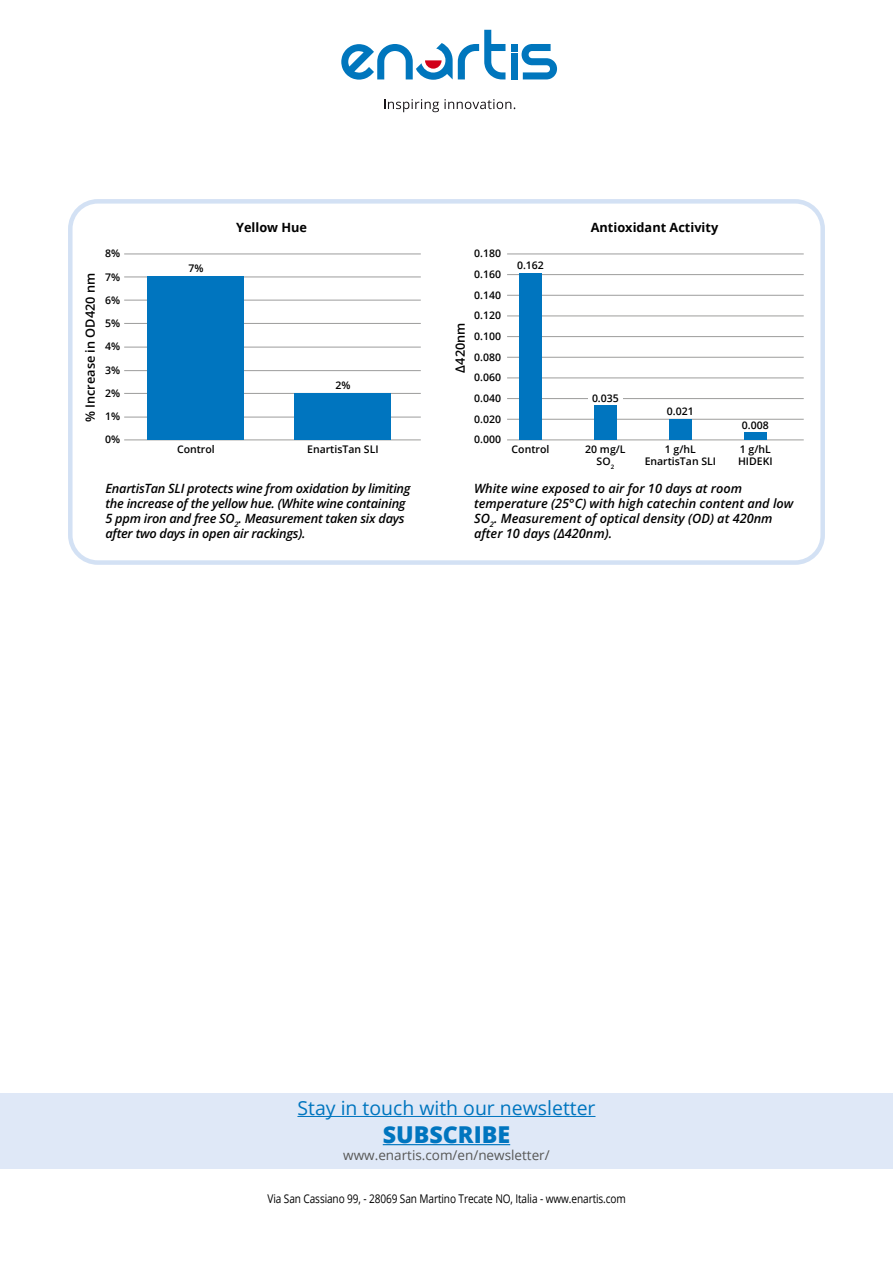
<style>
.page{position:relative;width:893px;height:1263px;background:#fff}
.page>*{position:absolute;margin:0;border:0;box-sizing:border-box;transform-origin:0 0}
.t1{font:800 23.25px "Open Sans";color:#0075bf}
.t2{font:19.5px "Open Sans";color:#0075bf}
.t3{font:13.5px "Open Sans";color:#575756}
.t4{font:italic 600 12.75px/15px "Open Sans";letter-spacing:-.02em;color:#000}
.t5{font:italic 600 12.75px/15px "Open Sans";color:#000}
.t6{font:700 12.75px "Open Sans";color:#000}
.t7{font:600 12.75px "Open Sans";color:#000}
.t8{font:12px "Open Sans";letter-spacing:-.01em;color:#000;scale:.84 1}
.t9{font:600 10.5px/12px "Open Sans";color:#000;text-align:center}
</style>
<div class="page">
<div style="left:0;top:1093px;width:893px;height:76px;background:#dfe8f7"></div>
<hr style="left:297px;top:1116px;width:298px;height:1px;background:#0075bf">
<hr style="left:383px;top:1144px;width:127px;height:1px;background:#0075bf">
<hr style="left:124px;top:439px;width:297px;height:1px;background:#9d9d9c">
<hr style="left:124px;top:417px;width:297px;height:1px;background:#9d9d9c">
<hr style="left:124px;top:393px;width:297px;height:1px;background:#9d9d9c">
<hr style="left:124px;top:370px;width:297px;height:1px;background:#9d9d9c">
<hr style="left:124px;top:347px;width:297px;height:1px;background:#9d9d9c">
<hr style="left:124px;top:323px;width:297px;height:1px;background:#9d9d9c">
<hr style="left:124px;top:300px;width:297px;height:1px;background:#9d9d9c">
<hr style="left:124px;top:277px;width:297px;height:1px;background:#9d9d9c">
<hr style="left:124px;top:254px;width:297px;height:1px;background:#9d9d9c">
<div style="left:295px;top:394px;width:96px;height:46px;background:#0075bf"></div>
<div style="left:148px;top:277px;width:96px;height:163px;background:#0075bf"></div>
<hr style="left:507px;top:254px;width:297px;height:1px;background:#9d9d9c">
<hr style="left:507px;top:439px;width:297px;height:1px;background:#9d9d9c">
<hr style="left:507px;top:419px;width:297px;height:1px;background:#9d9d9c">
<hr style="left:507px;top:398px;width:297px;height:1px;background:#9d9d9c">
<hr style="left:507px;top:377px;width:297px;height:1px;background:#9d9d9c">
<hr style="left:507px;top:357px;width:297px;height:1px;background:#9d9d9c">
<hr style="left:507px;top:336px;width:297px;height:1px;background:#9d9d9c">
<hr style="left:507px;top:316px;width:297px;height:1px;background:#9d9d9c">
<hr style="left:507px;top:295px;width:297px;height:1px;background:#9d9d9c">
<hr style="left:507px;top:274px;width:297px;height:1px;background:#9d9d9c">
<div style="left:519px;top:273px;width:22px;height:167px;background:#0075bf"></div>
<div style="left:594px;top:405px;width:22px;height:35px;background:#0075bf"></div>
<div style="left:588px;top:394px;width:34px;height:8px;background:#fff"></div>
<div style="left:744px;top:433px;width:22px;height:7px;background:#0075bf"></div>
<div style="left:669px;top:419px;width:22px;height:21px;background:#0075bf"></div>
<svg style="left:384px;top:99px;width:131px;height:13px"></svg>
<div style="left:511px;top:53px;width:7px;height:26px;background:#0076bd"></div>
<div style="left:511px;top:44px;width:7px;height:7px;background:#0076bd"></div>
<svg style="left:522px;top:44px;width:35px;height:35px"></svg>
<svg style="left:341px;top:30px;width:164px;height:50px"></svg>
<div style="left:68px;top:199px;width:757px;height:366px;border:4px solid #d3e1f4;border-radius:28px"></div>
<p class="t7" style="left:81px;top:422px;width:151px;rotate:-90deg">% Increase in OD420 nm</p>
<p class="t6" style="left:236px;top:218px;width:73px">Yellow Hue</p>
<p class="t6" style="left:591px;top:218px;width:129px">Antioxidant Activity</p>
<p class="t9" style="left:105px;top:247px;width:17px">8%</p>
<p class="t9" style="left:474px;top:247px;width:28px">0.180</p>
<p class="t9" style="left:105px;top:271px;width:17px">7%</p>
<p class="t9" style="left:188px;top:262px;width:17px">7%</p>
<p class="t9" style="left:474px;top:268px;width:28px">0.160</p>
<p class="t9" style="left:517px;top:259px;width:28px">0.162</p>
<p class="t9" style="left:105px;top:294px;width:17px">6%</p>
<p class="t9" style="left:474px;top:289px;width:28px">0.140</p>
<p class="t9" style="left:105px;top:317px;width:17px">5%</p>
<p class="t9" style="left:105px;top:340px;width:17px">4%</p>
<p class="t9" style="left:105px;top:364px;width:17px">3%</p>
<p class="t9" style="left:105px;top:387px;width:17px">2%</p>
<p class="t9" style="left:335px;top:379px;width:17px">2%</p>
<p class="t7" style="left:451px;top:372px;width:51px;rotate:-90deg">∆420nm</p>
<p class="t9" style="left:474px;top:309px;width:28px">0.120</p>
<p class="t9" style="left:474px;top:330px;width:28px">0.100</p>
<p class="t9" style="left:474px;top:351px;width:28px">0.080</p>
<p class="t9" style="left:474px;top:371px;width:28px">0.060</p>
<p class="t9" style="left:474px;top:392px;width:28px">0.040</p>
<p class="t9" style="left:592px;top:392px;width:28px">0.035</p>
<p class="t9" style="left:105px;top:410px;width:17px">1%</p>
<p class="t9" style="left:474px;top:413px;width:28px">0.020</p>
<p class="t9" style="left:667px;top:405px;width:28px">0.021</p>
<p class="t9" style="left:742px;top:419px;width:28px">0.008</p>
<p class="t9" style="left:105px;top:433px;width:17px">0%</p>
<p class="t9" style="left:177px;top:443px;width:39px">Control</p>
<p class="t9" style="left:307px;top:443px;width:73px">EnartisTan SLI</p>
<p class="t9" style="left:474px;top:433px;width:28px">0.000</p>
<p class="t9" style="left:512px;top:443px;width:39px">Control</p>
<p class="t9" style="left:585px;top:443px;width:42px">20 mg/L<br>SO<sub>2</sub></p>
<p class="t9" style="left:645px;top:443px;width:73px">1 g/hL<br>EnartisTan SLI</p>
<p class="t9" style="left:738px;top:443px;width:36px;text-align:left">1 g/hL<br>HIDEKI</p>
<p class="t4" style="left:105px;top:480px;width:307px">EnartisTan SLI protects wine from oxidation by limiting the increase of the yellow hue. (White wine containing 5 ppm iron and free SO<sub>2</sub>. Measurement taken six days after two days in open air rackings).</p>
<p class="t5" style="left:474px;top:480px;width:321px">White wine exposed to air for 10 days at room temperature (25°C) with high catechin content and low SO<sub>2</sub>. Measurement of optical density (OD) at 420nm after 10 days (Δ420nm).</p>
<h2 class="t2" style="left:297px;top:1094px;width:300px">Stay in touch with our newsletter</h2>
<h1 class="t1" style="left:383px;top:1117px;width:129px">SUBSCRIBE</h1>
<p class="t3" style="left:343px;top:1146px;width:208px">www.enartis.com/en/newsletter/</p>
<p class="t8" style="left:268px;top:1190px;width:428px">Via San Cassiano 99, - 28069 San Martino Trecate NO, Italia - www.enartis.com</p>
</div>
